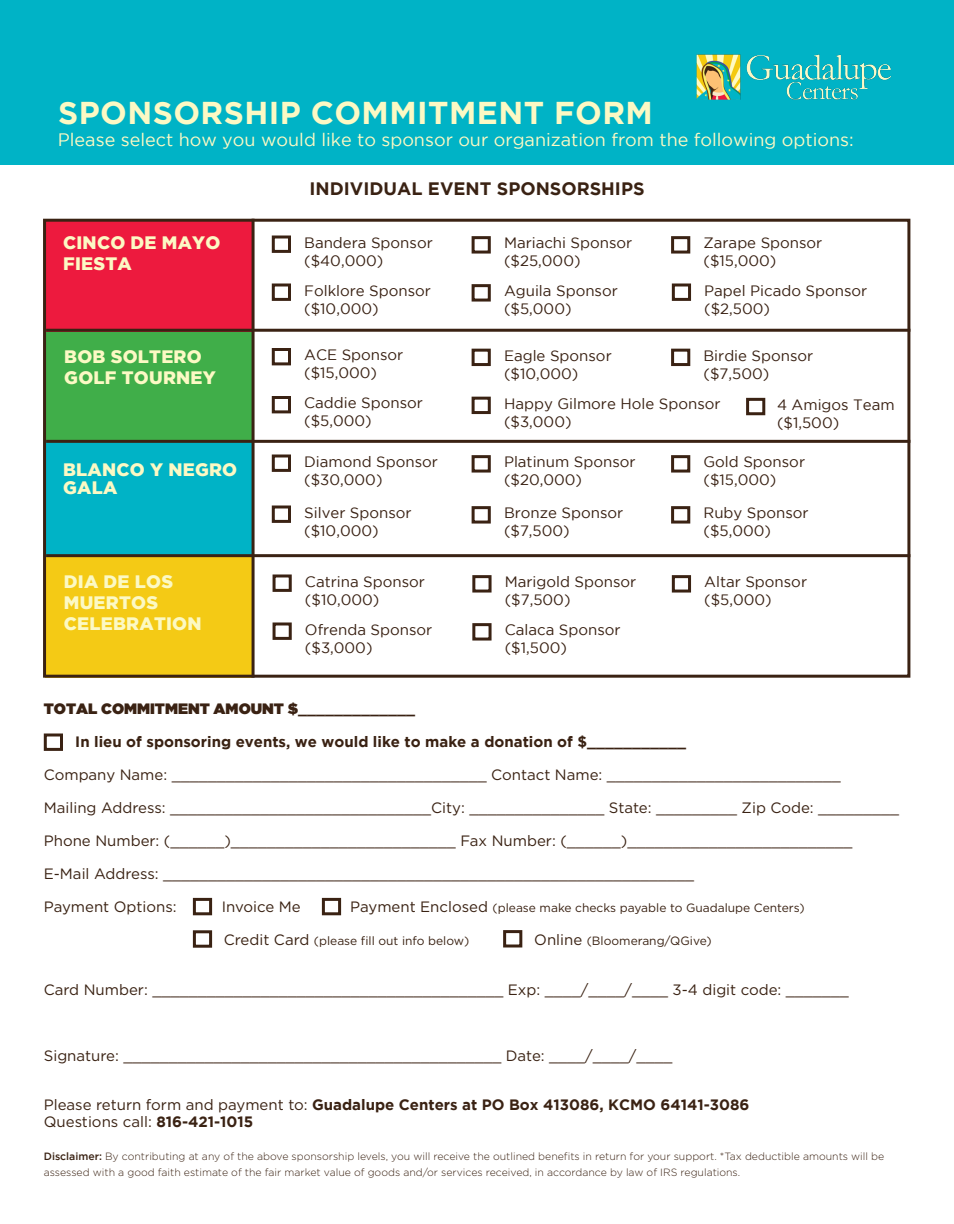
<style>
.page{position:relative;width:954px;height:1224px;background:#fff}
.page>*{position:absolute;margin:0;border:0;box-sizing:border-box;transform-origin:0 0}
.t1{font:700 31.5px "Gotham";letter-spacing:.015em;color:#fcf9c4}
.t2{font:900 18px/21px "Gotham";letter-spacing:.015em;color:#fcf9c4}
.t3{font:18px "Gotham";color:#fcf9c4}
.t4{font:700 18px "Gotham";color:#3a2213}
.t5{font:15px "Gotham";color:#3a2213}
.t6{font:15px "Gotham";color:#392113}
.t7{font:700 15px "Gotham";color:#3a2213}
.t8{font:15px "Gotham Ultra";color:#3a2213}
.t9{font:12px "Gotham";color:#3a2213}
.t10{font:300 10.5px/16.5px "Gotham";color:#3a2213}
.s1{font-size:15px}
.s2{font-weight:400}
.s3{font-weight:700}
.s4{font-weight:500}
</style>
<div class="page">
<div style="left:45px;top:557px;width:207px;height:121px;background:#f4ca15"></div>
<div style="left:46px;top:443px;width:207px;height:114px;background:#00b3c6"></div>
<div style="left:45px;top:331px;width:207px;height:110px;background:#40ae49"></div>
<div style="left:46px;top:222px;width:207px;height:110px;background:#ed1a3e"></div>
<div style="left:0;top:0;width:954px;height:164px;background:#00b3c6"></div>
<div style="left:193px;top:898px;width:19px;height:17px;border:3px solid #3a2213"></div>
<div style="left:322px;top:898px;width:19px;height:17px;border:3px solid #3a2213"></div>
<div style="left:193px;top:930px;width:19px;height:18px;border:3px solid #3a2213"></div>
<div style="left:44px;top:734px;width:19px;height:17px;border:3px solid #3a2213"></div>
<hr style="left:46px;top:329px;width:864px;height:3px;background:#3a2213">
<div style="left:43px;top:219px;width:867px;height:459px;border:3px solid #3a2213"></div>
<hr style="left:252px;top:219px;width:3px;height:459px;background:#3a2213">
<div style="left:272px;top:236px;width:19px;height:17px;border:3px solid #3a2213"></div>
<div style="left:472px;top:236px;width:19px;height:18px;border:3px solid #3a2213"></div>
<div style="left:671px;top:236px;width:19px;height:18px;border:3px solid #3a2213"></div>
<div style="left:272px;top:284px;width:19px;height:17px;border:3px solid #3a2213"></div>
<div style="left:472px;top:284px;width:19px;height:18px;border:3px solid #3a2213"></div>
<div style="left:272px;top:348px;width:19px;height:17px;border:3px solid #3a2213"></div>
<div style="left:472px;top:349px;width:19px;height:17px;border:3px solid #3a2213"></div>
<div style="left:671px;top:349px;width:19px;height:17px;border:3px solid #3a2213"></div>
<div style="left:272px;top:396px;width:19px;height:17px;border:3px solid #3a2213"></div>
<div style="left:472px;top:397px;width:19px;height:17px;border:3px solid #3a2213"></div>
<hr style="left:46px;top:440px;width:864px;height:3px;background:#3a2213">
<div style="left:272px;top:454px;width:19px;height:18px;border:3px solid #3a2213"></div>
<div style="left:472px;top:455px;width:19px;height:18px;border:3px solid #3a2213"></div>
<div style="left:671px;top:455px;width:19px;height:18px;border:3px solid #3a2213"></div>
<div style="left:272px;top:506px;width:19px;height:17px;border:3px solid #3a2213"></div>
<div style="left:472px;top:506px;width:19px;height:18px;border:3px solid #3a2213"></div>
<div style="left:671px;top:506px;width:19px;height:18px;border:3px solid #3a2213"></div>
<div style="left:273px;top:574px;width:19px;height:18px;border:3px solid #3a2213"></div>
<div style="left:472px;top:575px;width:20px;height:18px;border:3px solid #3a2213"></div>
<div style="left:672px;top:575px;width:19px;height:18px;border:3px solid #3a2213"></div>
<div style="left:273px;top:622px;width:19px;height:18px;border:3px solid #3a2213"></div>
<div style="left:472px;top:623px;width:20px;height:18px;border:3px solid #3a2213"></div>
<hr style="left:46px;top:554px;width:864px;height:3px;background:#3a2213">
<img style="left:696px;top:54px;width:195px;height:46px">
<div style="left:672px;top:284px;width:19px;height:17px;border:3px solid #3a2213"></div>
<div style="left:503px;top:930px;width:19px;height:18px;border:3px solid #3a2213"></div>
<div style="left:746px;top:398px;width:19px;height:17px;border:3px solid #3a2213"></div>
<p class="t1" style="left:58px;top:95px;width:596px">SPONSORSHIP COMMITMENT FORM</p>
<p class="t3" style="left:58px;top:129px;width:797px">Please select how you would like to sponsor our organization from the following options:</p>
<p class="t4" style="left:310px;top:178px;width:336px">INDIVIDUAL EVENT SPONSORSHIPS</p>
<p class="t2" style="left:63px;top:231px;width:159px">CINCO DE MAYO<br>FIESTA</p>
<p class="t6" style="left:304px;top:234px;width:130px">Bandera Sponsor</p>
<p class="t6" style="left:304px;top:252px;width:81px">($40,000)</p>
<p class="t6" style="left:504px;top:235px;width:130px">Mariachi Sponsor</p>
<p class="t6" style="left:504px;top:253px;width:78px">($25,000)</p>
<p class="t6" style="left:704px;top:235px;width:120px">Zarape Sponsor</p>
<p class="t6" style="left:704px;top:253px;width:74px">($15,000)</p>
<p class="t6" style="left:304px;top:282px;width:128px">Folklore Sponsor</p>
<p class="t6" style="left:304px;top:300px;width:76px">($10,000)</p>
<p class="t6" style="left:504px;top:283px;width:115px">Aguila Sponsor</p>
<p class="t6" style="left:504px;top:301px;width:69px">($5,000)</p>
<p class="t6" style="left:704px;top:282px;width:165px">Papel Picado Sponsor</p>
<p class="t6" style="left:704px;top:300px;width:67px">($2,500)</p>
<p class="t2" style="left:64px;top:346px;width:139px">BOB SOLTERO</p>
<p class="t2" style="left:64px;top:367px;width:153px">GOLF TOURNEY</p>
<p class="t6" style="left:304px;top:347px;width:101px">ACE Sponsor</p>
<p class="t6" style="left:304px;top:365px;width:74px">($15,000)</p>
<p class="t6" style="left:504px;top:347px;width:109px">Eagle Sponsor</p>
<p class="t6" style="left:504px;top:365px;width:76px">($10,000)</p>
<p class="t6" style="left:704px;top:347px;width:111px">Birdie Sponsor</p>
<p class="t6" style="left:704px;top:365px;width:67px">($7,500)</p>
<p class="t6" style="left:304px;top:395px;width:120px">Caddie Sponsor</p>
<p class="t6" style="left:304px;top:413px;width:69px">($5,000)</p>
<p class="t6" style="left:504px;top:395px;width:218px">Happy Gilmore Hole Sponsor</p>
<p class="t6" style="left:504px;top:413px;width:69px">($3,000)</p>
<p class="t6" style="left:777px;top:396px;width:119px">4 Amigos Team</p>
<p class="t6" style="left:777px;top:414px;width:64px">($1,500)</p>
<p class="t2" style="left:63px;top:460px;width:176px;line-height:18px">BLANCO Y NEGRO<br>GALA</p>
<p class="t6" style="left:304px;top:453px;width:135px">Diamond Sponsor</p>
<p class="t6" style="left:304px;top:471px;width:80px">($30,000)</p>
<p class="t6" style="left:504px;top:454px;width:133px">Platinum Sponsor</p>
<p class="t6" style="left:504px;top:472px;width:80px">($20,000)</p>
<p class="t6" style="left:704px;top:454px;width:103px">Gold Sponsor</p>
<p class="t6" style="left:704px;top:472px;width:74px">($15,000)</p>
<p class="t6" style="left:304px;top:504px;width:109px">Silver Sponsor</p>
<p class="t6" style="left:304px;top:522px;width:76px">($10,000)</p>
<p class="t6" style="left:504px;top:505px;width:121px">Bronze Sponsor</p>
<p class="t6" style="left:504px;top:523px;width:67px">($7,500)</p>
<p class="t6" style="left:704px;top:505px;width:107px">Ruby Sponsor</p>
<p class="t6" style="left:704px;top:523px;width:69px">($5,000)</p>
<p class="t2" style="left:64px;top:570px;width:139px">DIA DE LOS<br>MUERTOS<br>CELEBRATION</p>
<p class="t6" style="left:305px;top:573px;width:121px">Catrina Sponsor</p>
<p class="t6" style="left:305px;top:591px;width:76px">($10,000)</p>
<p class="t6" style="left:305px;top:621px;width:129px">Ofrenda Sponsor</p>
<p class="t6" style="left:305px;top:639px;width:69px">($3,000)</p>
<p class="t6" style="left:505px;top:574px;width:133px">Marigold Sponsor</p>
<p class="t6" style="left:505px;top:592px;width:67px">($7,500)</p>
<p class="t6" style="left:505px;top:622px;width:117px">Calaca Sponsor</p>
<p class="t6" style="left:505px;top:640px;width:64px">($1,500)</p>
<p class="t6" style="left:704px;top:574px;width:104px">Altar Sponsor</p>
<p class="t6" style="left:704px;top:592px;width:69px">($5,000)</p>
<p class="t8" style="left:44px;top:700px;width:373px">TOTAL COMMITMENT AMOUNT $_____________</p>
<p class="t7" style="left:75px;top:733px;width:612px">In lieu of sponsoring events, we would like to make a donation of $___________</p>
<p class="t5" style="left:44px;top:767px;width:799px">Company Name: ___________________________________ Contact Name: __________________________</p>
<p class="t5" style="left:44px;top:800px;width:857px">Mailing Address: _____________________________City: _______________ State: _________ Zip Code: _________</p>
<p class="t5" style="left:44px;top:833px;width:810px">Phone Number: (______)_________________________ Fax Number: (______)_________________________</p>
<p class="t5" style="left:44px;top:866px;width:652px">E-Mail Address: ___________________________________________________________</p>
<p class="t5" style="left:44px;top:899px;width:135px">Payment Options:</p>
<p class="t5" style="left:222px;top:899px;width:80px">Invoice Me</p>
<p class="t9" style="left:350px;top:902px;width:456px"><span class="s1">Payment Enclosed</span> (please make checks payable to Guadalupe Centers)</p>
<p class="t9" style="left:224px;top:935px;width:247px"><span class="s1">Credit Card</span> (please fill out info below)</p>
<p class="t9" style="left:534px;top:935px;width:179px"><span class="s1">Online</span> (Bloomerang/QGive)</p>
<p class="t5" style="left:44px;top:981px;width:807px">Card Number: _______________________________________ Exp: ____/____/____ 3-4 digit code: _______</p>
<p class="t5" style="left:44px;top:1047px;width:630px">Signature: __________________________________________ Date: ____/____/____</p>
<p class="t7" style="left:44px;top:1096px;width:707px"><span class="s2">Please return form and payment to:</span> Guadalupe Centers at PO Box 413086, KCMO 64141-3086</p>
<p class="t5" style="left:44px;top:1113px;width:211px">Questions call: <span class="s3">816-421-1015</span></p>
<p class="t10" style="left:44px;top:1148px;width:842px"><span class="s4">Disclaimer:</span> By contributing at any of the above sponsorship levels, you will receive the outlined benefits in return for your support. *Tax deductible amounts will be assessed with a good faith estimate of the fair market value of goods and/or services received, in accordance by law of IRS regulations.</p>
</div>
